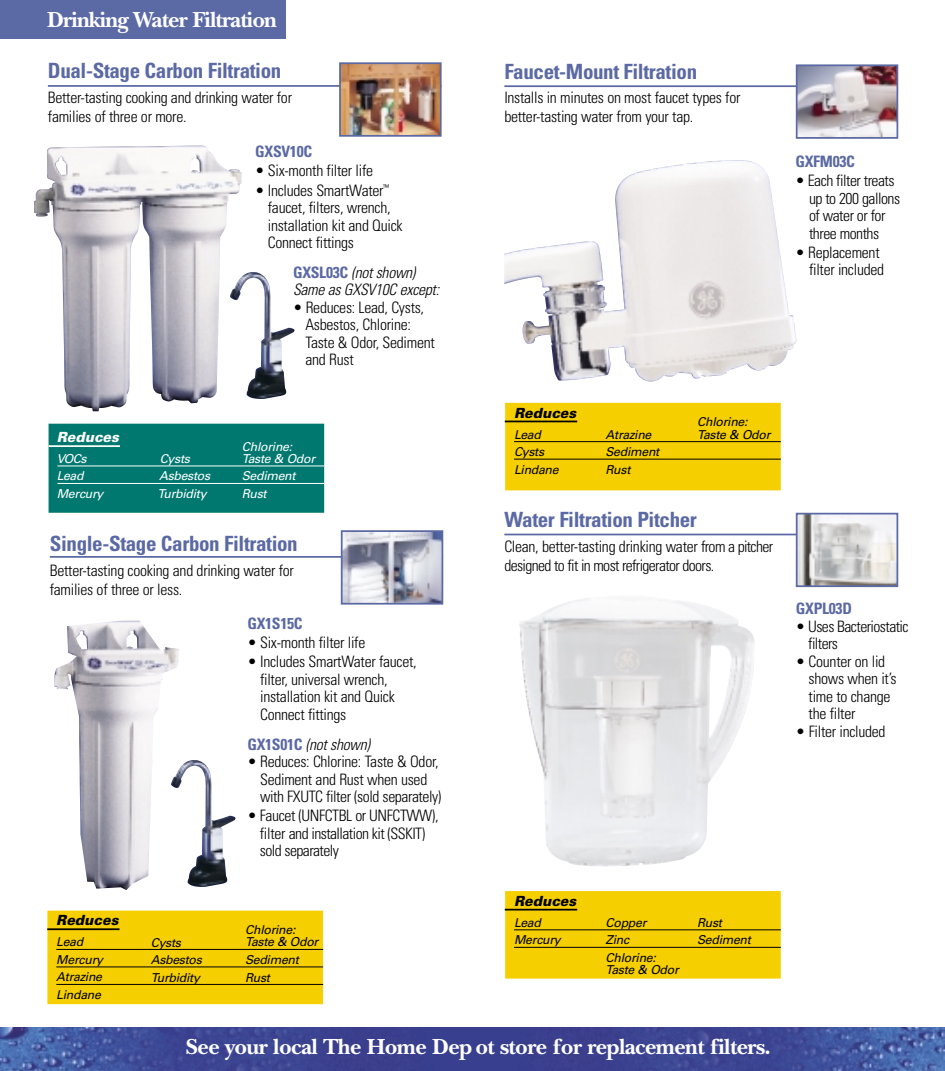
<style>
.page{position:relative;width:945px;height:1071px;background:#fff}
.page>*{position:absolute;margin:0;border:0;box-sizing:border-box;transform-origin:0 0}
.t1{font:700 22.75px "New Baskerville";letter-spacing:-.025em;color:#fff}
.t2{font:700 condensed 21px "Univers";letter-spacing:-.02em;color:#5b69a4}
.t3{font:300 condensed 15.75px/17.5px "Univers";letter-spacing:-.02em;color:#000}
.t4{font:300 condensed 15.75px/19.2px "Univers";letter-spacing:-.04em;color:#000}
.t5{font:italic 300 condensed 15.75px/17.5px "Univers";letter-spacing:-.02em;color:#000}
.t6{font:700 condensed 15.75px "Univers";letter-spacing:-.02em;color:#5b69a4}
.t7{font:italic 900 14px "Univers";color:#000}
.t8{font:italic 900 14px "Univers";color:#fff}
.t9{font:italic 12.25px/17.5px "Univers";letter-spacing:-.02em;color:#000}
.t10{font:italic 12.25px/17.5px "Univers";letter-spacing:-.02em;color:#fff}
.s1{font-weight:700;font-style:normal;color:#5b69a4}
</style>
<div class="page">
<hr style="left:48px;top:85px;width:394px;height:2px;background:#5b69a4">
<img style="left:47px;top:146px;width:195px;height:265px">
<img style="left:519px;top:605px;width:235px;height:262px">
<img style="left:342px;top:65px;width:97px;height:19px">
<div style="left:339px;top:62px;width:103px;height:75px;border:2px solid #5b69a4"></div>
<img style="left:54px;top:621px;width:125px;height:269px">
<hr style="left:50px;top:556px;width:393px;height:2px;background:#5b69a4">
<svg style="left:340px;top:84px;width:551px;height:521px"></svg>
<svg style="left:503px;top:64px;width:396px;height:472px"></svg>
<img style="left:799px;top:516px;width:96px;height:68px">
<div style="left:796px;top:513px;width:102px;height:74px;border:2px solid #5b69a4"></div>
<div style="left:0;top:0;width:285px;height:39px;background:#5b69a4"></div>
<div style="left:49px;top:425px;width:274px;height:87px;background:#00786f"></div>
<div style="left:49px;top:424px;width:275px;height:89px;border:2px solid #00786f"></div>
<hr style="left:49px;top:445px;width:71px;height:2px;background:#fff">
<hr style="left:57px;top:466px;width:267px;height:1px;background:#fff">
<hr style="left:57px;top:483px;width:267px;height:1px;background:#fff">
<div style="left:48px;top:912px;width:274px;height:91px;background:#f6cf00"></div>
<div style="left:47px;top:911px;width:276px;height:93px;border:2px solid #f6cf00"></div>
<hr style="left:47px;top:928px;width:73px;height:2px;background:#000">
<hr style="left:56px;top:949px;width:267px;height:1px;background:#000">
<hr style="left:56px;top:966px;width:267px;height:1px;background:#000">
<hr style="left:56px;top:984px;width:267px;height:1px;background:#000">
<div style="left:506px;top:892px;width:274px;height:86px;background:#f6cf00"></div>
<div style="left:505px;top:891px;width:276px;height:88px;border:2px solid #f6cf00"></div>
<hr style="left:505px;top:909px;width:72px;height:2px;background:#000">
<hr style="left:514px;top:929px;width:267px;height:1px;background:#000">
<hr style="left:514px;top:947px;width:267px;height:1px;background:#000">
<img style="left:0;top:1028px;width:945px;height:43px">
<img style="left:230px;top:271px;width:65px;height:128px">
<img style="left:171px;top:759px;width:65px;height:128px">
<div style="left:506px;top:404px;width:274px;height:86px;background:#f6cf00"></div>
<div style="left:505px;top:403px;width:276px;height:87px;border:2px solid #f6cf00"></div>
<hr style="left:505px;top:421px;width:72px;height:1px;background:#000">
<hr style="left:514px;top:441px;width:267px;height:1px;background:#000">
<hr style="left:514px;top:459px;width:267px;height:1px;background:#000">
<h1 class="t1" style="left:47px;top:11px;width:231px">Drinking Water Filtration</h1>
<h2 class="t2" style="left:48px;top:63px;width:235px">Dual-Stage Carbon Filtration</h2>
<p class="t3" style="left:48px;top:89px;width:246px;line-height:19.2px">Better-tasting cooking and drinking water for families of three or more.</p>
<p class="t8" style="left:57px;top:432px;width:64px">Reduces</p>
<p class="t10" style="left:57px;top:451px;width:48px">VOCs<br>Lead<br>Mercury</p>
<p class="t10" style="left:158px;top:451px;width:54px">Cysts<br>Asbestos<br>Turbidity</p>
<p class="t6" style="left:255px;top:146px;width:58px">GXSV10C</p>
<p class="t3" style="left:255px;top:164px;width:119px">• Six-month filter life</p>
<p class="t3" style="left:268px;top:183px;width:136px;text-indent:-13px">• Includes SmartWater<sup>™ </sup>faucet, filters, wrench, installation kit and Quick<br>Connect fittings</p>
<p class="t5" style="left:293px;top:265px;width:148px"><span class="s1">GXSL03C</span> (not shown)<br>Same as GXSV10C except:</p>
<p class="t3" style="left:306px;top:300px;width:131px;text-indent:-12px">• Reduces: Lead, Cysts,<br>Asbestos, Chlorine:<br>Taste &amp; Odor, Sediment and Rust</p>
<p class="t10" style="left:242px;top:441px;width:75px;line-height:12.2px">Chlorine:<br>Taste &amp; Odor</p>
<p class="t10" style="left:242px;top:468px;width:55px">Sediment<br>Rust</p>
<h2 class="t2" style="left:50px;top:536px;width:249px">Single-Stage Carbon Filtration</h2>
<p class="t3" style="left:50px;top:562px;width:246px;line-height:19.2px">Better-tasting cooking and drinking water for families of three or less.</p>
<p class="t7" style="left:56px;top:915px;width:64px">Reduces</p>
<p class="t9" style="left:56px;top:934px;width:48px">Lead<br>Mercury<br>Atrazine<br>Lindane</p>
<p class="t9" style="left:151px;top:935px;width:53px">Cysts<br>Asbestos<br>Turbidity</p>
<p class="t6" style="left:247px;top:618px;width:57px">GX1S15C</p>
<p class="t3" style="left:247px;top:635px;width:119px">• Six-month filter life</p>
<p class="t3" style="left:260px;top:655px;width:158px;text-indent:-13px">• Includes SmartWater faucet, filter, universal wrench, installation kit and Quick<br>Connect fittings</p>
<p class="t5" style="left:247px;top:737px;width:124px"><span class="s1">GX1S01C</span> (not shown)</p>
<p class="t3" style="left:260px;top:754px;width:183px;text-indent:-13px">• Reduces: Chlorine: Taste &amp; Odor,<br>Sediment and Rust when used with FXUTC filter (sold separately)</p>
<p class="t3" style="left:260px;top:809px;width:180px;text-indent:-12px">• Faucet (UNFCTBL or UNFCTWW), filter and installation kit (SSKIT) sold separately</p>
<p class="t9" style="left:245px;top:925px;width:75px;line-height:12.2px">Chlorine:<br>Taste &amp; Odor</p>
<p class="t9" style="left:245px;top:952px;width:55px">Sediment<br>Rust</p>
<h2 class="t2" style="left:504px;top:64px;width:194px">Faucet-Mount Filtration</h2>
<p class="t3" style="left:504px;top:90px;width:238px;line-height:19.2px">Installs in minutes on most faucet types for better-tasting water from your tap.</p>
<p class="t7" style="left:514px;top:407px;width:64px">Reduces</p>
<p class="t9" style="left:514px;top:427px;width:46px">Lead<br>Cysts<br>Lindane</p>
<p class="t9" style="left:606px;top:427px;width:55px">Atrazine<br>Sediment<br>Rust</p>
<p class="t9" style="left:697px;top:417px;width:75px;line-height:12.2px">Chlorine:<br>Taste &amp; Odor</p>
<h2 class="t2" style="left:504px;top:512px;width:194px">Water Filtration Pitcher</h2>
<p class="t4" style="left:504px;top:538px;width:270px">Clean, better-tasting drinking water from a pitcher designed to fit in most refrigerator doors.</p>
<p class="t7" style="left:514px;top:896px;width:64px">Reduces</p>
<p class="t9" style="left:514px;top:915px;width:48px">Lead<br>Mercury</p>
<p class="t9" style="left:606px;top:915px;width:52px">Copper<br>Zinc<br>Chlorine:</p>
<p class="t9" style="left:606px;top:962px;width:75px">Taste &amp; Odor</p>
<p class="t9" style="left:697px;top:915px;width:55px">Rust<br>Sediment</p>
<h1 class="t1" style="left:186px;top:1039px;width:586px">See your local The Home Dep ot store for replacement filters.</h1>
<p class="t6" style="left:795px;top:156px;width:61px">GXFM03C</p>
<p class="t3" style="left:809px;top:173px;width:93px;text-indent:-14px">• Each filter treats up to 200 gallons of water or for three months</p>
<p class="t3" style="left:795px;top:245px;width:90px;text-align:right">• Replacement filter included</p>
<p class="t6" style="left:796px;top:603px;width:58px">GXPL03D</p>
<p class="t3" style="left:808px;top:619px;width:102px;text-indent:-12px">• Uses Bacteriostatic filters</p>
<p class="t3" style="left:809px;top:654px;width:90px;text-indent:-13px">• Counter on lid shows when it’s time to change the filter</p>
<p class="t3" style="left:796px;top:724px;width:91px">• Filter included</p>
</div>
